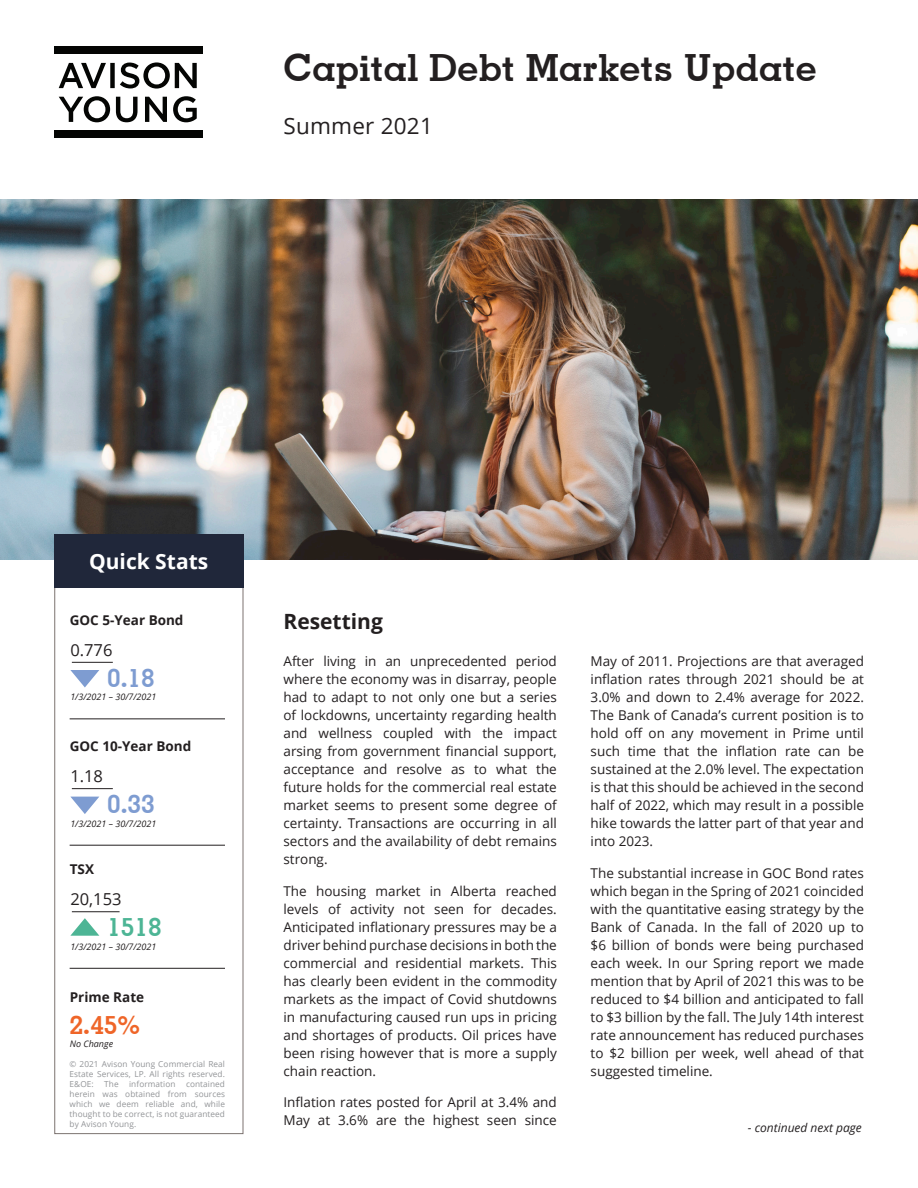
<style>
.page{position:relative;width:918px;height:1188px;background:#fff}
.page>*{position:absolute;margin:0;border:0;box-sizing:border-box;transform-origin:0 0}
.Title_36pt{font:700 37.5px "Geometric Slab 703 BT";letter-spacing:.01em;color:#231f20}
.Body_9pt{font:700 25.5px "Geometric Slab 703 BT";color:#7e9cd1}
.Body_9pt-2{font:700 25.5px "Geometric Slab 703 BT";color:#ef6528}
.Body_9pt-3{font:700 25.5px "Geometric Slab 703 BT";color:#4db595}
.Title_36pt-2{font:22.5px "Open Sans";letter-spacing:.01em;color:#231f20}
._16pt_Center_White{font:700 21px "Open Sans";color:#fff}
._18pt_Left{font:700 21px "Open Sans";color:#231f20}
.Body_9pt-4{font:16.5px "Open Sans";color:#231f20}
.Body_9pt-5{font:13.5px/18px "Open Sans";color:#231f20;text-align:justify}
.Body_9pt-6{font:700 13.5px "Open Sans";color:#231f20}
.t1{font:italic 12px "Open Sans";color:#231f20}
.t2{font:italic 9px "Open Sans";color:#231f20}
.t3{font:8.25px/9.9px "Open Sans";letter-spacing:.01em;color:#939598;text-align:justify}
</style>
<div class="page">
<div style="left:54px;top:533px;width:189px;height:601px;border:1px solid #7c7370"></div>
<div style="left:54px;top:46px;width:148px;height:8px;background:#040503"></div>
<div style="left:54px;top:130px;width:148px;height:8px;background:#040503"></div>
<svg style="left:59px;top:62px;width:138px;height:27px"></svg>
<svg style="left:59px;top:96px;width:51px;height:26px"></svg>
<svg style="left:116px;top:97px;width:22px;height:25px"></svg>
<svg style="left:145px;top:97px;width:22px;height:25px"></svg>
<svg style="left:173px;top:96px;width:24px;height:26px"></svg>
<svg style="left:71px;top:797px;width:28px;height:17px"></svg>
<svg style="left:70px;top:670px;width:29px;height:18px"></svg>
<svg style="left:70px;top:918px;width:29px;height:18px"></svg>
<hr style="left:72px;top:788px;width:41px;height:1px;background:#231f20">
<hr style="left:72px;top:662px;width:41px;height:1px;background:#231f20">
<hr style="left:72px;top:911px;width:48px;height:1px;background:#231f20">
<hr style="left:70px;top:845px;width:155px;height:1px;background:#231f20">
<hr style="left:70px;top:718px;width:155px;height:1px;background:#231f20">
<hr style="left:70px;top:968px;width:155px;height:1px;background:#231f20">
<img style="left:0;top:200px;width:918px;height:360px">
<div style="left:54px;top:534px;width:189px;height:54px;background:#20273a"></div>
<p class="Title_36pt" style="left:284px;top:45px;width:535px">Capital Debt Markets Update</p>
<p class="Title_36pt-2" style="left:284px;top:110px;width:151px">Summer 2021</p>
<p class="_16pt_Center_White" style="left:89px;top:546px;width:121px">Quick Stats</p>
<p class="Body_9pt-6" style="left:70px;top:611px;width:115px">GOC 5-Year Bond</p>
<p class="Body_9pt-4" style="left:70px;top:638px;width:44px">0.776</p>
<p class="Body_9pt" style="left:107px;top:662px;width:49px">0.18</p>
<p class="t2" style="left:70px;top:691px;width:88px">1/3/2021 – 30/7/2021</p>
<p class="Body_9pt-6" style="left:70px;top:737px;width:123px">GOC 10-Year Bond</p>
<p class="Body_9pt-4" style="left:70px;top:765px;width:34px">1.18</p>
<p class="Body_9pt" style="left:107px;top:788px;width:49px">0.33</p>
<p class="t2" style="left:70px;top:817px;width:88px">1/3/2021 – 30/7/2021</p>
<p class="Body_9pt-6" style="left:70px;top:860px;width:26px">TSX</p>
<p class="Body_9pt-4" style="left:70px;top:888px;width:53px">20,153</p>
<p class="Body_9pt-3" style="left:107px;top:912px;width:56px">1518</p>
<p class="t2" style="left:70px;top:940px;width:88px">1/3/2021 – 30/7/2021</p>
<p class="Body_9pt-6" style="left:70px;top:988px;width:76px">Prime Rate</p>
<p class="Body_9pt-2" style="left:70px;top:1010px;width:72px">2.45%</p>
<p class="t2" style="left:70px;top:1038px;width:45px">No Change</p>
<p class="t3" style="left:70px;top:1059px;width:157px">© 2021 Avison Young Commercial Real Estate Services, LP. All rights reserved.<br>E&amp;OE:</p>
<p class="t3" style="left:104px;top:1079px;width:16px">The</p>
<p class="t3" style="left:129px;top:1079px;width:48px">information</p>
<p class="t3" style="left:70px;top:1079px;width:157px;text-indent:116px">contained herein was obtained from sources which we deem reliable and, while thought to be correct, is not guaranteed by Avison Young.</p>
<p class="_18pt_Left" style="left:284px;top:606px;width:101px">Resetting</p>
<p class="Body_9pt-5" style="left:284px;top:652px;width:275px">After living in an unprecedented period where the economy was in disarray, people had to adapt to not only one but a series of lockdowns, uncertainty regarding health and wellness coupled with the impact arsing from government financial support, acceptance and resolve as to what the future holds for the commercial real estate market seems to present some degree of certainty. Transactions are occurring in all sectors and the availability of debt remains strong.</p>
<p class="Body_9pt-5" style="left:284px;top:882px;width:275px">The housing market in Alberta reached levels of activity not seen for decades.<br>Anticipated inflationary pressures may be a driver behind purchase decisions in both the commercial and residential markets. This has clearly been evident in the commodity markets as the impact of Covid shutdowns in manufacturing caused run ups in pricing and shortages of products. Oil prices have been rising however that is more a supply chain reaction.</p>
<p class="Body_9pt-5" style="left:284px;top:1093px;width:275px">Inflation rates posted for April at 3.4% and<br>May at 3.6% are the highest seen since</p>
<p class="Body_9pt-5" style="left:591px;top:652px;width:275px">May of 2011. Projections are that averaged inflation rates through 2021 should be at 3.0% and down to 2.4% average for 2022.<br>The Bank of Canada’s current position is to hold off on any movement in Prime until such time that the inflation rate can be sustained at the 2.0% level. The expectation is that this should be achieved in the second half of 2022, which may result in a possible hike towards the latter part of that year and into 2023.</p>
<p class="Body_9pt-5" style="left:591px;top:864px;width:275px">The substantial increase in GOC Bond rates which began in the Spring of 2021 coincided with the quantitative easing strategy by the Bank of Canada. In the fall of 2020 up to $6 billion of bonds were being purchased each week. In our Spring report we made mention that by April of 2021 this was to be reduced to $4 billion and anticipated to fall to $3 billion by the fall. The July 14th interest rate announcement has reduced purchases to $2 billion per week, well ahead of that suggested timeline.</p>
<p class="t1" style="left:748px;top:1119px;width:115px">- continued next page</p>
</div>
